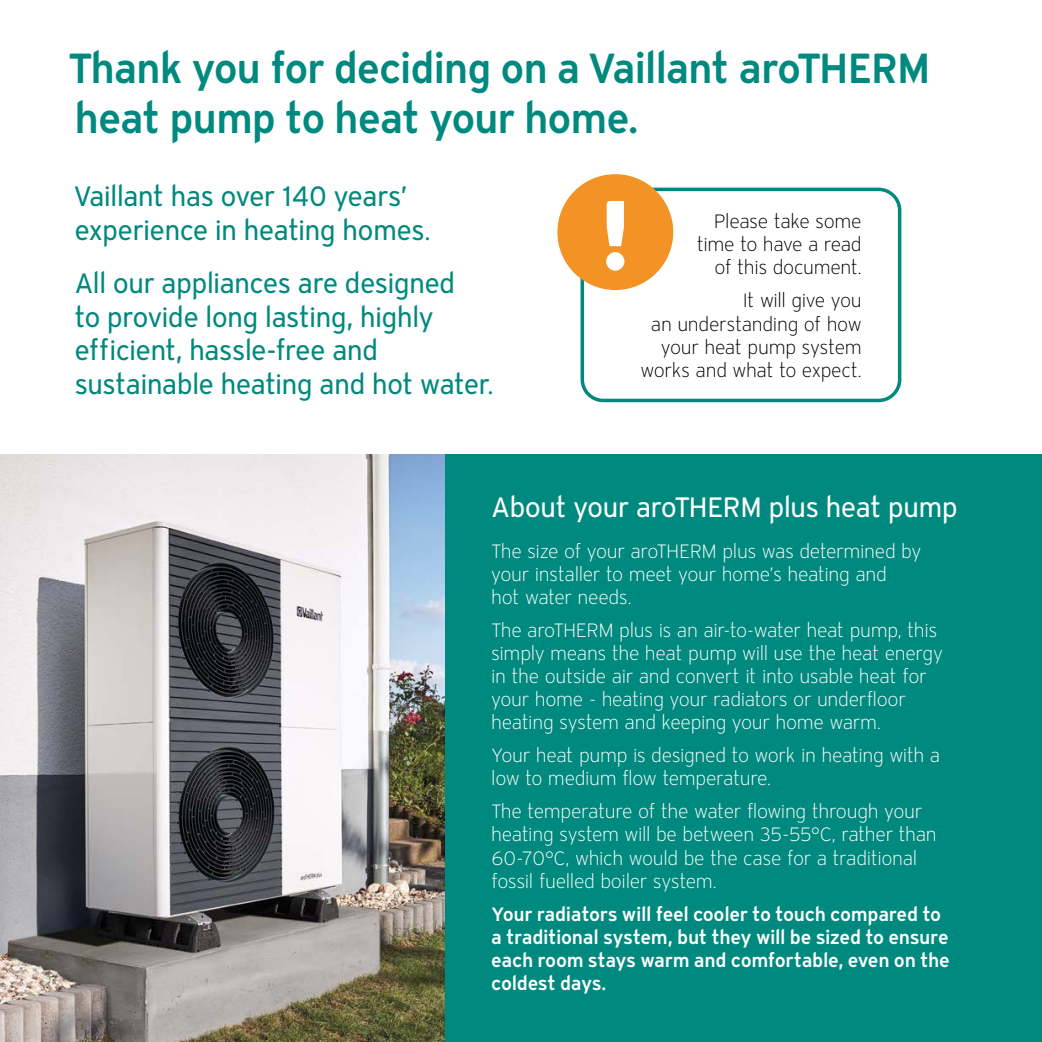
<style>
.page{position:relative;width:1042px;height:1042px;background:#fff}
.page>*{position:absolute;margin:0;border:0;box-sizing:border-box;transform-origin:0 0}
.t1{font:800 98.17px "Vaillant 16";color:#fff}
.t2{font:600 42px/50.4px "Vaillant 16";letter-spacing:-.03em;color:#00897e}
.t3{font:28px/33.6px "Vaillant 16";letter-spacing:-.03em;color:#00897e}
.t4{font:28px "Vaillant 16";letter-spacing:-.03em;color:#fff}
.t5{font:300 19.25px/23.1px "Vaillant 16";letter-spacing:-.02em;color:#fff}
.t6{font:600 19.25px/23.1px "Vaillant 16";letter-spacing:-.02em;color:#fff}
.t7{font:300 19.25px/23.1px "Vaillant 16";letter-spacing:-.02em;color:#000;text-align:right}
</style>
<div class="page">
<div style="left:445px;top:455px;width:597px;height:587px;background:#00897e"></div>
<img style="left:0;top:455px;width:445px;height:587px">
<div style="left:580px;top:188px;width:321px;height:214px;border:4px solid #00897e;border-radius:21px"></div>
<div style="left:557px;top:174px;width:116px;height:116px;background:#f39325;border-radius:50%"></div>
<h2 class="t2" style="left:68px;top:42px;width:864px">Thank you for deciding on a Vaillant aroTHERM heat pump to heat your home.</h2>
<h3 class="t3" style="left:74px;top:179px;width:358px">Vaillant has over 140 years’ experience in heating homes.</h3>
<h3 class="t3" style="left:74px;top:266px;width:421px">All our appliances are designed<br>to provide long lasting, highly efficient, hassle-free and sustainable heating and hot water.</h3>
<h1 class="t1" style="left:599px;top:167px;width:33px">!</h1>
<p class="t7" style="left:697px;top:210px;width:166px">Please take some time to have a read of this document.</p>
<p class="t7" style="left:640px;top:289px;width:223px">It will give you<br>an understanding of how your heat pump system works and what to expect.</p>
<h3 class="t4" style="left:491px;top:489px;width:468px">About your aroTHERM plus heat pump</h3>
<p class="t5" style="left:491px;top:539px;width:431px">The size of your aroTHERM plus was determined by your installer to meet your home’s heating and<br>hot water needs.</p>
<p class="t5" style="left:491px;top:618px;width:453px">The aroTHERM plus is an air-to-water heat pump, this simply means the heat pump will use the heat energy in the outside air and convert it into usable heat for your home - heating your radiators or underfloor heating system and keeping your home warm.</p>
<p class="t5" style="left:491px;top:743px;width:450px">Your heat pump is designed to work in heating with a low to medium flow temperature.</p>
<p class="t5" style="left:491px;top:800px;width:447px">The temperature of the water flowing through your heating system will be between 35-55°C, rather than 60-70°C, which would be the case for a traditional fossil fuelled boiler system.</p>
<p class="t6" style="left:491px;top:902px;width:460px">Your radiators will feel cooler to touch compared to a traditional system, but they will be sized to ensure each room stays warm and comfortable, even on the coldest days.</p>
</div>
